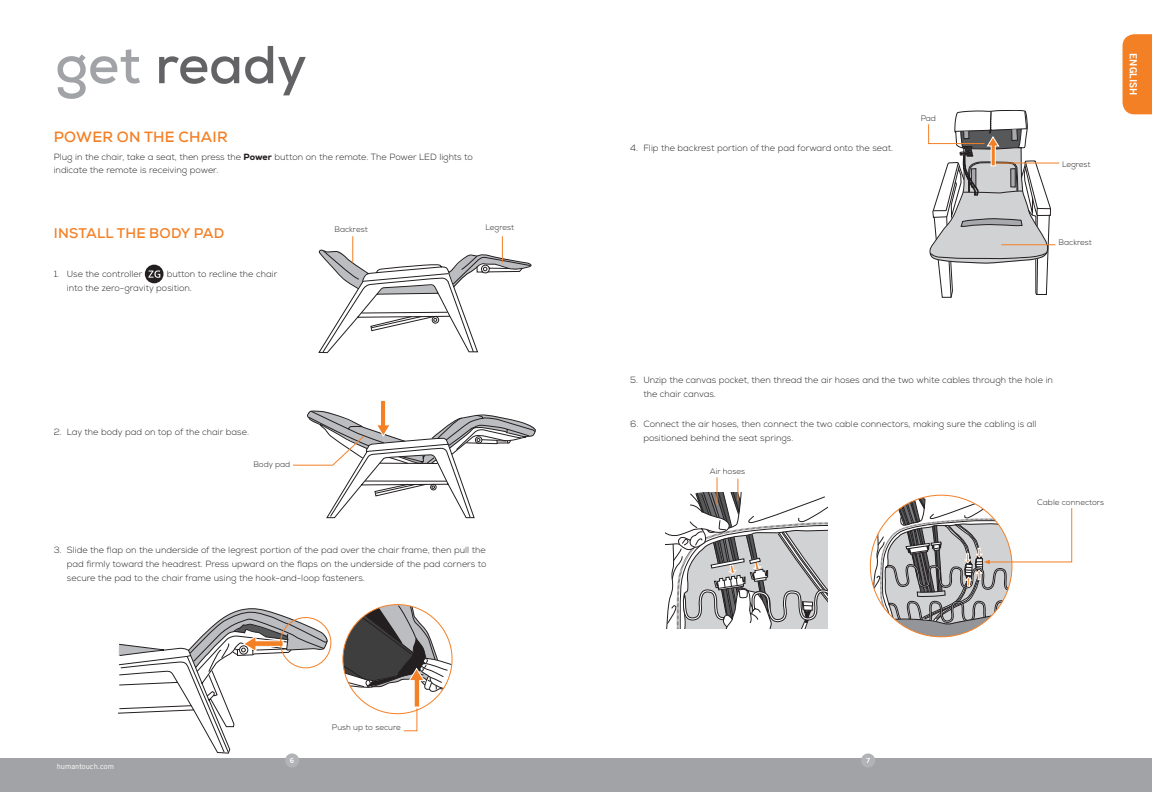
<style>
.page{position:relative;width:1152px;height:792px;background:#fff}
.page>*{position:absolute;margin:0;border:0;box-sizing:border-box;transform-origin:0 0}
.t1{font:700 53.3px "Nexa";color:#636366}
.Section_Headline{font:700 14.9px "Nexa";letter-spacing:.015em;color:#f48026}
.Section_Headline-2{font:700 14px "Nexa";letter-spacing:.015em;color:#f48026}
.t2{font:10px "Trade Gothic LT Bold Two";color:#fff}
.t3{font:300 9px/14px "Nexa";color:#231f20}
.t4{font:300 8px "Nexa";color:#231f20}
.t5{font:7.6px "Trade Gothic LT";color:#fff}
.t6{font:7px "Trade Gothic LT Bold Two";color:#fff}
.s1{color:#a1a3a6}
.s2{font-weight:800}
</style>
<div class="page">
<div style="left:576px;top:758px;width:576px;height:34px;background:#a1a3a6"></div>
<div style="left:861px;top:753px;width:14px;height:15px;background:#b2b3b7;border-radius:50%"></div>
<div style="left:1123px;top:34px;width:29px;height:80px;background:#f48026"></div>
<div style="left:0;top:758px;width:576px;height:34px;background:#a1a3a6"></div>
<div style="left:285px;top:753px;width:14px;height:15px;background:#b2b3b7;border-radius:50%"></div>
<div style="left:145px;top:265px;width:19px;height:18px;background:#231f20;border-radius:50%"></div>
<svg style="left:148px;top:270px;width:12px;height:8px"></svg>
<svg style="left:118px;top:608px;width:210px;height:146px"></svg>
<div style="left:280px;top:617px;width:51px;height:51px;border:1px solid #f48026;border-radius:50%"></div>
<svg style="left:293px;top:400px;width:243px;height:118px"></svg>
<svg style="left:343px;top:605px;width:109px;height:126px"></svg>
<hr style="left:996px;top:163px;width:63px;height:1px;background:#f48026">
<hr style="left:1001px;top:245px;width:54px;height:1px;background:#f48026">
<svg style="left:318px;top:236px;width:213px;height:118px"></svg>
<svg style="left:928px;top:110px;width:123px;height:188px"></svg>
<svg style="left:870px;top:495px;width:202px;height:142px"></svg>
<svg style="left:666px;top:477px;width:161px;height:152px"></svg>
<p class="t1" style="left:55px;top:31px;width:253px"><span class="s1">get</span> ready</p>
<p class="t4" style="left:921px;top:114px;width:17px">Pad</p>
<p class="Section_Headline" style="left:54px;top:127px;width:175px">POWER ON THE CHAIR</p>
<p class="t3" style="left:54px;top:150px;width:421px;line-height:13px">Plug in the chair, take a seat, then press the <span class="s2">Power</span> button on the remote. The Power LED lights to indicate the remote is receiving power.</p>
<p class="t4" style="left:1062px;top:159px;width:30px">Legrest</p>
<p class="t3" style="left:630px;top:141px;width:265px">4. Flip the backrest portion of the pad forward onto the seat.</p>
<p class="Section_Headline-2" style="left:54px;top:224px;width:172px">INSTALL THE BODY PAD</p>
<p class="t3" style="left:54px;top:267px;width:90px">1. Use the controller</p>
<p class="t3" style="left:67px;top:267px;width:212px;text-indent:100px">button to recline the chair into the zero-gravity position.</p>
<p class="t4" style="left:334px;top:224px;width:35px">Backrest</p>
<p class="t4" style="left:485px;top:222px;width:30px">Legrest</p>
<p class="t4" style="left:1059px;top:238px;width:35px">Backrest</p>
<p class="t2" style="left:1140px;top:53px;width:44px;rotate:90deg">ENGLISH</p>
<p class="t3" style="left:54px;top:425px;width:197px">2. Lay the body pad on top of the chair base.</p>
<p class="t4" style="left:253px;top:460px;width:38px">Body pad</p>
<p class="t3" style="left:67px;top:543px;width:421px;text-align:justify;text-indent:-13px">3. Slide the flap on the underside of the legrest portion of the pad over the chair frame, then pull the pad firmly toward the headrest. Press upward on the flaps on the underside of the pad corners to secure the pad to the chair frame using the hook-and-loop fasteners.</p>
<p class="t3" style="left:643px;top:374px;width:411px;text-indent:-13px">5. Unzip the canvas pocket, then thread the air hoses and the two white cables through the hole in the chair canvas.</p>
<p class="t3" style="left:643px;top:417px;width:395px;text-indent:-13px">6. Connect the air hoses, then connect the two cable connectors, making sure the cabling is all positioned behind the seat springs.</p>
<p class="t4" style="left:710px;top:467px;width:37px">Air hoses</p>
<p class="t4" style="left:1037px;top:498px;width:68px">Cable connectors</p>
<p class="t5" style="left:57px;top:762px;width:59px">humantouch.com</p>
<p class="t6" style="left:290px;top:756px;width:6px">6</p>
<p class="t4" style="left:332px;top:722px;width:70px">Push up to secure</p>
<p class="t6" style="left:866px;top:756px;width:6px">7</p>
</div>
